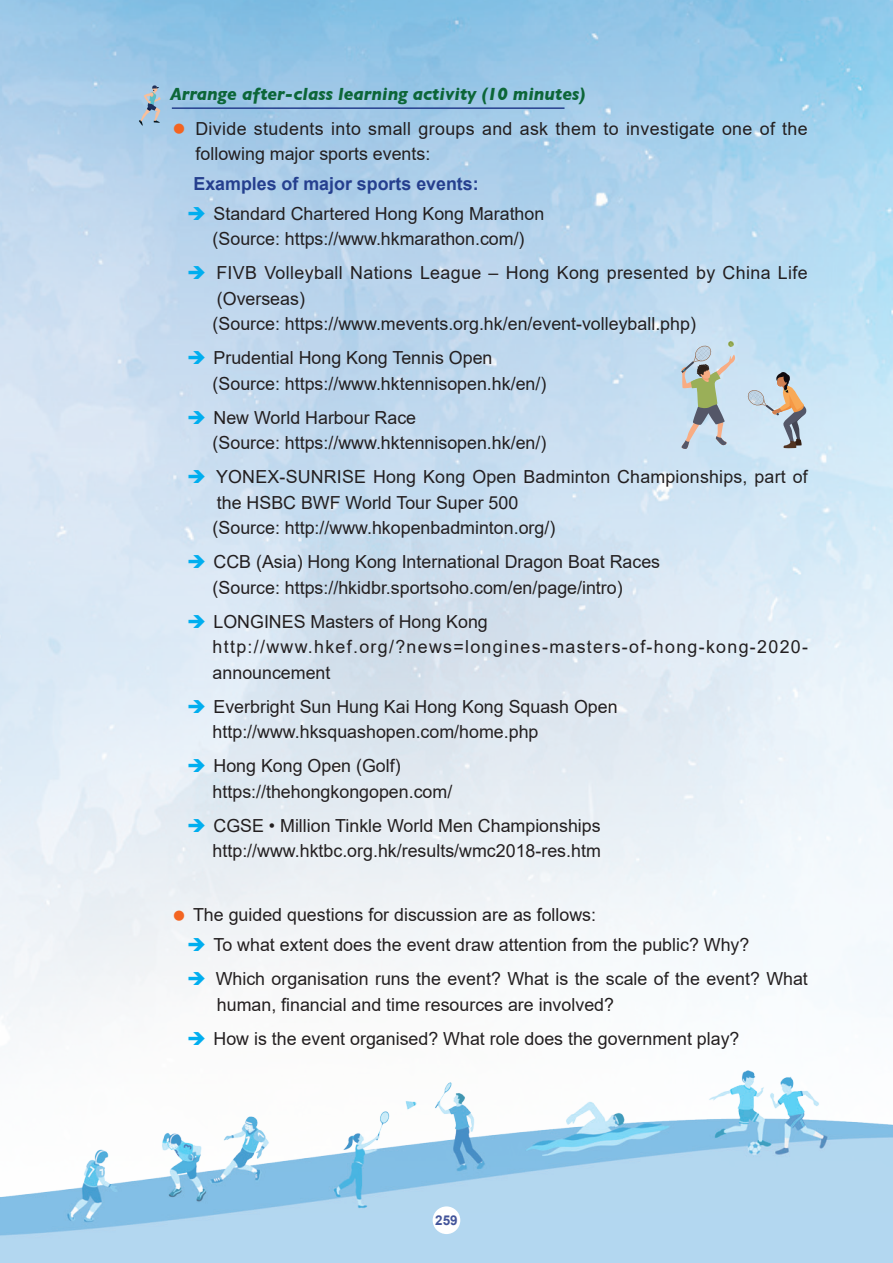
<style>
.page{position:relative;width:893px;height:1263px;background:#fff}
.page>*{position:absolute;margin:0;border:0;box-sizing:border-box;transform-origin:0 0}
.t1{font:18px/25.5px "Arial";color:#231f20}
.t2{font:18px/25.5px "Arial";letter-spacing:.075em;color:#231f20}
.t3{font:18px/25.5px "Arial";letter-spacing:.02em;color:#231f20}
.t4{font:italic 700 18px "Gill Sans";color:#0c6638}
.t5{font:700 18px "Arial";color:#253f8e}
.t6{font:700 13.5px "Arial";color:#43549a}
.s1{color:#00aeef}
</style>
<div class="page">
<img style="left:0;top:0;width:893px;height:1263px">
<div style="left:433px;top:1206px;width:27px;height:28px;background:#fff;border-radius:50%"></div>
<svg style="left:747px;top:371px;width:61px;height:77px;background:#bfc8ce"></svg>
<svg style="left:681px;top:341px;width:54px;height:108px;background:#bac7c8"></svg>
<hr style="left:172px;top:107px;width:392px;height:2px;background:#253f8e">
<svg style="left:139px;top:85px;width:22px;height:41px"></svg>
<svg style="left:174px;top:124px;width:10px;height:10px"></svg>
<svg style="left:174px;top:910px;width:10px;height:11px"></svg>
<p class="t4" style="left:170px;top:84px;width:416px">Arrange after-class learning activity (10 minutes)</p>
<p class="t3" style="left:195px;top:115px;width:614px">Divide students into small groups and ask them to investigate one of the following major sports events:</p>
<p class="t5" style="left:193px;top:171px;width:287px">Examples of major sports events:</p>
<p class="t1" style="left:187px;top:200px;width:359px;text-align:center"><span class="s1">➔</span> Standard Chartered Hong Kong Marathon (Source: https://www.hkmarathon.com/)</p>
<p class="t1" style="left:213px;top:260px;width:597px;text-indent:-26px"><span class="s1">➔</span> FIVB Volleyball Nations League – Hong Kong presented by China Life (Overseas)<br>(Source: https://www.mevents.org.hk/en/event-volleyball.php)</p>
<p class="t1" style="left:213px;top:345px;width:335px;text-indent:-26px"><span class="s1">➔</span> Prudential Hong Kong Tennis Open (Source: https://www.hktennisopen.hk/en/)</p>
<p class="t1" style="left:213px;top:404px;width:335px;text-indent:-26px"><span class="s1">➔</span> New World Harbour Race<br>(Source: https://www.hktennisopen.hk/en/)</p>
<p class="t1" style="left:213px;top:464px;width:597px;text-indent:-26px"><span class="s1">➔</span> YONEX-SUNRISE Hong Kong Open Badminton Championships, part of the HSBC BWF World Tour Super 500<br>(Source: http://www.hkopenbadminton.org/)</p>
<p class="t1" style="left:213px;top:549px;width:449px;text-indent:-26px"><span class="s1">➔</span> CCB (Asia) Hong Kong International Dragon Boat Races (Source: https://hkidbr.sportsoho.com/en/page/intro)</p>
<p class="t2" style="left:213px;top:608px;width:597px;text-indent:-26px"><span class="s1">➔</span> LONGINES Masters of Hong Kong http://www.hkef.org/?news=longines-masters-of-hong-kong-2020- announcement</p>
<p class="t1" style="left:213px;top:693px;width:407px;text-indent:-26px"><span class="s1">➔</span> Everbright Sun Hung Kai Hong Kong Squash Open http://www.hksquashopen.com/home.php</p>
<p class="t1" style="left:213px;top:753px;width:241px;text-indent:-26px"><span class="s1">➔</span> Hong Kong Open (Golf) https://thehongkongopen.com/</p>
<p class="t1" style="left:187px;top:812px;width:415px;text-align:right"><span class="s1">➔</span> CGSE • Million Tinkle World Men Championships http://www.hktbc.org.hk/results/wmc2018-res.htm</p>
<p class="t1" style="left:193px;top:902px;width:405px">The guided questions for discussion are as follows:</p>
<p class="t1" style="left:187px;top:932px;width:564px"><span class="s1">➔</span> To what extent does the event draw attention from the public? Why?</p>
<p class="t1" style="left:217px;top:966px;width:593px;text-indent:-30px"><span class="s1">➔</span> Which organisation runs the event? What is the scale of the event? What human, financial and time resources are involved?</p>
<p class="t1" style="left:187px;top:1025px;width:554px"><span class="s1">➔</span> How is the event organised? What role does the government play?</p>
<p class="t6" style="left:435px;top:1210px;width:24px">259</p>
</div>
